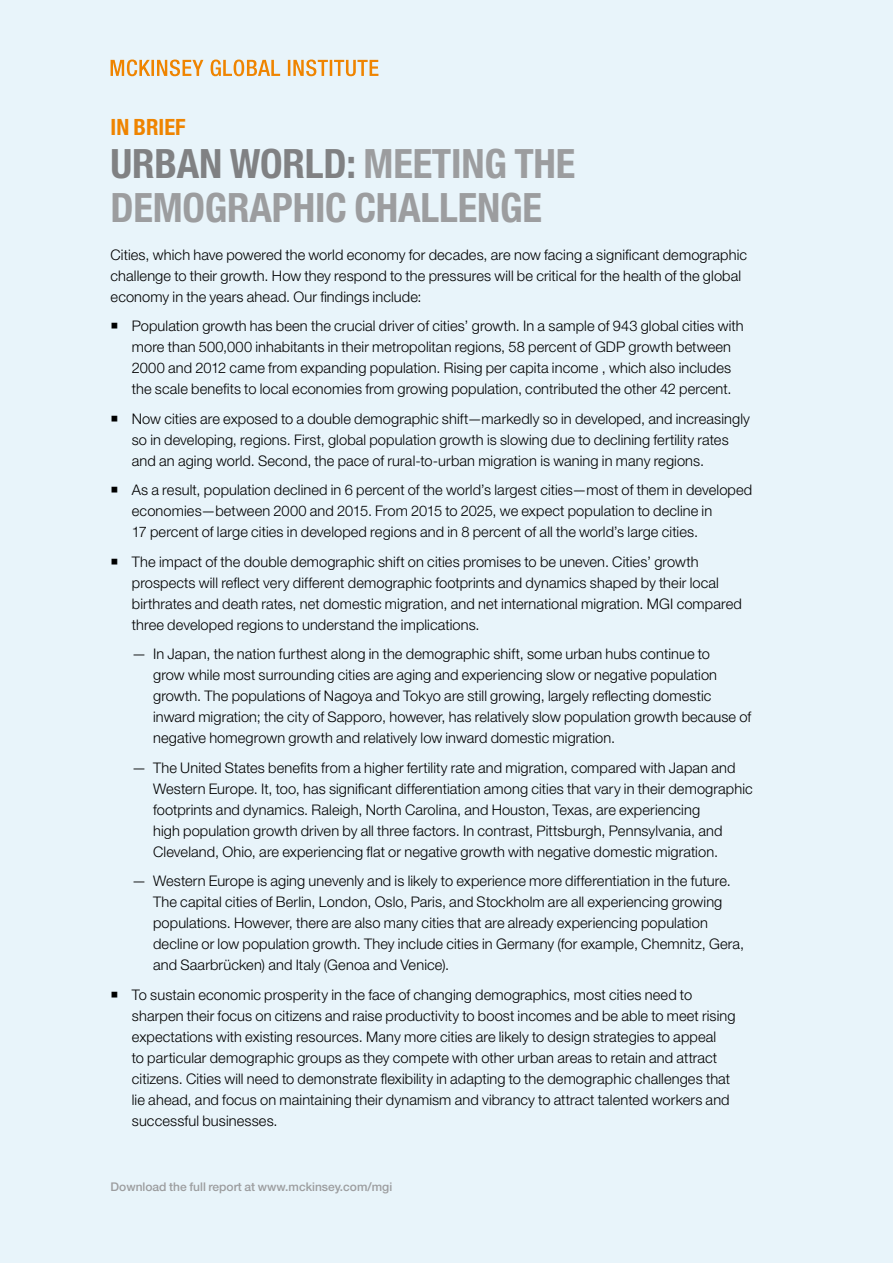
<style>
.page{position:relative;width:893px;height:1263px;background:#e8f4fa}
.page>*{position:absolute;margin:0;border:0;box-sizing:border-box;transform-origin:0 0}
.t1{font:700 condensed 40.5px/43.5px "Helvetica Neue LT Std";letter-spacing:-.005em;color:#9c9d9f}
.t2{font:700 condensed 22.5px "Helvetica Neue LT Std";color:#ef8400}
.t3{font:300 14.7px/21px "Helvetica Neue LT Std";letter-spacing:.005em;color:#000}
.t4{font:500 12px "Helvetica Neue LT Std";color:#9c9d9f}
.s1{color:#808183}
</style>
<div class="page">
<svg style="left:111px;top:60px;width:267px;height:16px"></svg>
<h2 class="t2" style="left:111px;top:113px;width:77px">IN BRIEF</h2>
<h1 class="t1" style="left:111px;top:142px;width:466px"><span class="s1">URBAN WORLD:</span> MEETING THE<br>DEMOGRAPHIC CHALLENGE</h1>
<p class="t3" style="left:111px;top:244px;width:638px">Cities, which have powered the world economy for decades, are now facing a significant demographic challenge to their growth. How they respond to the pressures will be critical for the health of the global economy in the years ahead. Our findings include:</p>
<p class="t3" style="left:132px;top:315px;width:613px">Population growth has been the crucial driver of cities’ growth. In a sample of 943 global cities with more than 500,000 inhabitants in their metropolitan regions, 58 percent of GDP growth between 2000 and 2012 came from expanding population. Rising per capita income , which also includes the scale benefits to local economies from growing population, contributed the other 42 percent.</p>
<p class="t3" style="left:132px;top:408px;width:620px">Now cities are exposed to a double demographic shift—markedly so in developed, and increasingly so in developing, regions. First, global population growth is slowing due to declining fertility rates and an aging world. Second, the pace of rural-to-urban migration is waning in many regions.</p>
<p class="t3" style="left:132px;top:479px;width:622px">As a result, population declined in 6 percent of the world’s largest cities—most of them in developed economies—between 2000 and 2015. From 2015 to 2025, we expect population to decline in<br>17 percent of large cities in developed regions and in 8 percent of all the world’s large cities.</p>
<p class="t3" style="left:132px;top:551px;width:611px">The impact of the double demographic shift on cities promises to be uneven. Cities’ growth prospects will reflect very different demographic footprints and dynamics shaped by their local birthrates and death rates, net domestic migration, and net international migration. MGI compared three developed regions to understand the implications.</p>
<p class="t3" style="left:153px;top:643px;width:599px;text-indent:-21px">— In Japan, the nation furthest along in the demographic shift, some urban hubs continue to<br>grow while most surrounding cities are aging and experiencing slow or negative population growth. The populations of Nagoya and Tokyo are still growing, largely reflecting domestic inward migration; the city of Sapporo, however, has relatively slow population growth because of negative homegrown growth and relatively low inward domestic migration.</p>
<p class="t3" style="left:153px;top:757px;width:601px;text-indent:-21px">— The United States benefits from a higher fertility rate and migration, compared with Japan and Western Europe. It, too, has significant differentiation among cities that vary in their demographic footprints and dynamics. Raleigh, North Carolina, and Houston, Texas, are experiencing<br>high population growth driven by all three factors. In contrast, Pittsburgh, Pennsylvania, and Cleveland, Ohio, are experiencing flat or negative growth with negative domestic migration.</p>
<p class="t3" style="left:153px;top:870px;width:592px;text-indent:-21px">— Western Europe is aging unevenly and is likely to experience more differentiation in the future.<br>The capital cities of Berlin, London, Oslo, Paris, and Stockholm are all experiencing growing populations. However, there are also many cities that are already experiencing population decline or low population growth. They include cities in Germany (for example, Chemnitz, Gera, and Saarbrücken) and Italy (Genoa and Venice).</p>
<p class="t3" style="left:132px;top:984px;width:605px">To sustain economic prosperity in the face of changing demographics, most cities need to sharpen their focus on citizens and raise productivity to boost incomes and be able to meet rising expectations with existing resources. Many more cities are likely to design strategies to appeal<br>to particular demographic groups as they compete with other urban areas to retain and attract citizens. Cities will need to demonstrate flexibility in adapting to the demographic challenges that lie ahead, and focus on maintaining their dynamism and vibrancy to attract talented workers and successful businesses.</p>
<p class="t4" style="left:111px;top:1179px;width:283px">Download the full report at www.mckinsey.com/mgi</p>
</div>
